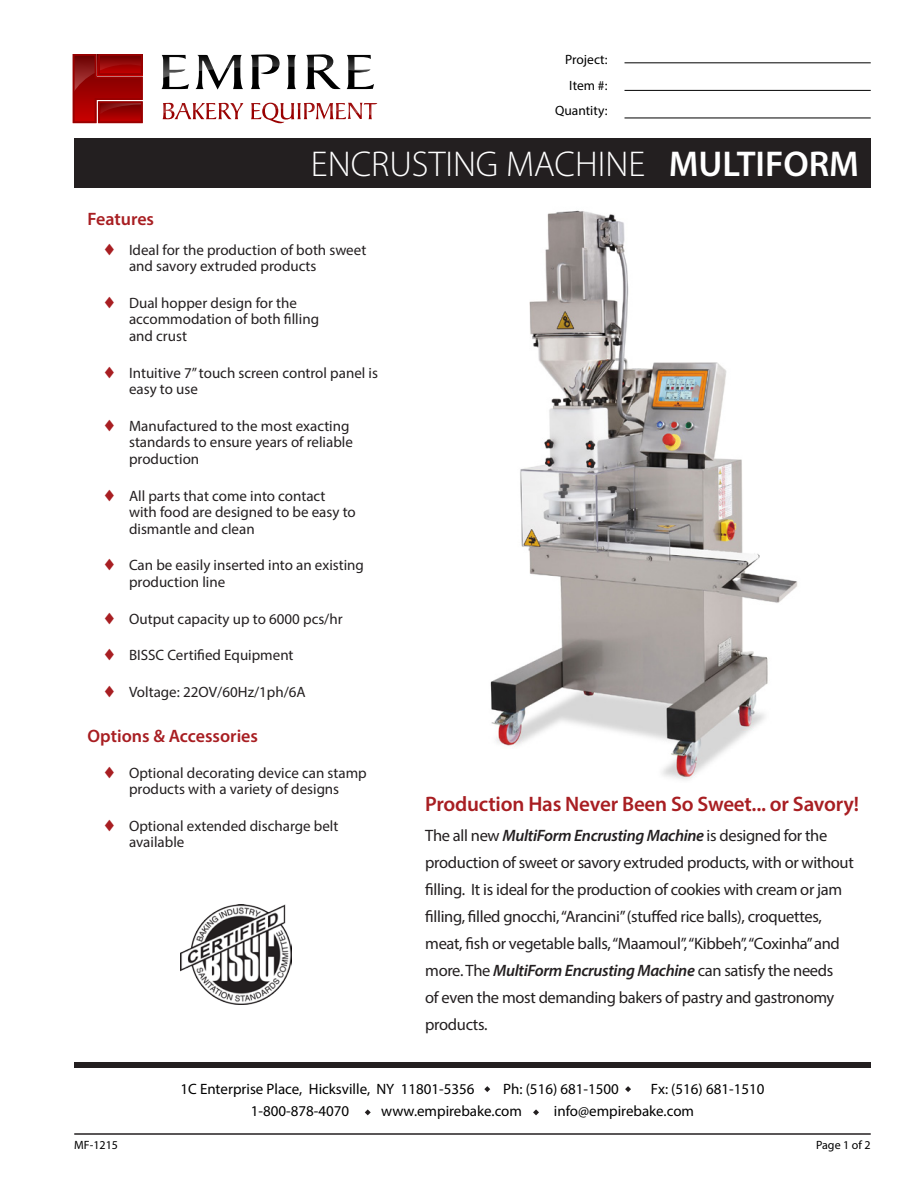
<style>
.page{position:relative;width:918px;height:1188px;background:#fff}
.page>*{position:absolute;margin:0;border:0;box-sizing:border-box;transform-origin:0 0}
.t1{font:300 36px "Myriad Pro";color:#fff}
.t2{font:600 21px "Myriad Pro";letter-spacing:-.01em;color:#a81e22}
.List_Title{font:600 18px "Myriad Pro";color:#a81e22}
.t3{font:16.5px/27px "Myriad Pro";letter-spacing:-.02em;color:#231f20}
.t4{font:15px/16.5px "Myriad Pro";color:#231f20}
.t5{font:15px "Myriad Pro";color:#000}
.t6{font:13.5px/25.5px "Myriad Pro";color:#000;text-align:right}
.t7{font:12px "Myriad Pro";color:#000}
.s1{font-weight:600}
.s2{color:#a81e22}
.s3{font-weight:600;font-style:italic}
</style>
<div class="page">
<hr style="left:74px;top:1133px;width:797px;height:2px;background:#231f20">
<div style="left:74px;top:138px;width:797px;height:49px;background:#231f20"></div>
<div style="left:74px;top:1062px;width:797px;height:6px;background:#231f20"></div>
<svg style="left:484px;top:1086px;width:6px;height:6px"></svg>
<svg style="left:533px;top:1109px;width:6px;height:6px"></svg>
<svg style="left:365px;top:1109px;width:6px;height:6px"></svg>
<svg style="left:625px;top:1086px;width:6px;height:6px"></svg>
<hr style="left:625px;top:63px;width:246px;height:1px;background:#000">
<hr style="left:625px;top:90px;width:246px;height:1px;background:#000">
<hr style="left:625px;top:118px;width:246px;height:1px;background:#000">
<img style="left:181px;top:905px;width:110px;height:100px">
<svg style="left:73px;top:54px;width:70px;height:69px;background:#9c0909"></svg>
<svg style="left:163px;top:103px;width:214px;height:20px"></svg>
<svg style="left:161px;top:54px;width:213px;height:36px"></svg>
<img style="left:490px;top:210px;width:308px;height:570px">
<p class="t6" style="left:555px;top:47px;width:54px">Project:<br>Item #:<br>Quantity:</p>
<p class="List_Title" style="left:88px;top:208px;width:68px">Features</p>
<p class="t1" style="left:311px;top:142px;width:550px">ENCRUSTING MACHINE <span class="s1">MULTIFORM</span></p>
<p class="t4" style="left:129px;top:241px;width:239px;text-indent:-27px"><span class="s2">♦</span> Ideal for the production of both sweet and savory extruded products</p>
<p class="t4" style="left:129px;top:294px;width:192px;text-indent:-27px"><span class="s2">♦</span> Dual hopper design for the accommodation of both filling and crust</p>
<p class="t4" style="left:129px;top:364px;width:250px;text-indent:-27px"><span class="s2">♦</span> Intuitive 7” touch screen control panel is easy to use</p>
<p class="t4" style="left:129px;top:417px;width:225px;text-indent:-27px"><span class="s2">♦</span> Manufactured to the most exacting standards to ensure years of reliable production</p>
<p class="t4" style="left:129px;top:487px;width:228px;text-indent:-27px"><span class="s2">♦</span> All parts that come into contact with food are designed to be easy to dismantle and clean</p>
<p class="t4" style="left:129px;top:557px;width:236px;text-indent:-27px"><span class="s2">♦</span> Can be easily inserted into an existing production line</p>
<p class="t4" style="left:102px;top:610px;width:242px"><span class="s2">♦</span> Output capacity up to 6000 pcs/hr</p>
<p class="t4" style="left:102px;top:647px;width:193px"><span class="s2">♦</span> BISSC Certified Equipment</p>
<p class="t4" style="left:102px;top:684px;width:205px"><span class="s2">♦</span> Voltage: 22OV/60Hz/1ph/6A</p>
<p class="List_Title" style="left:88px;top:725px;width:172px">Options &amp; Accessories</p>
<p class="t4" style="left:102px;top:764px;width:266px;text-align:center"><span class="s2">♦</span> Optional decorating device can stamp products with a variety of designs</p>
<p class="t4" style="left:129px;top:817px;width:211px;text-indent:-27px"><span class="s2">♦</span> Optional extended discharge belt available</p>
<p class="t2" style="left:425px;top:791px;width:435px">Production Has Never Been So Sweet... or Savory!</p>
<p class="t3" style="left:425px;top:822px;width:430px">The all new <span class="s3">MultiForm Encrusting Machine</span> is designed for the production of sweet or savory extruded products, with or without filling. It is ideal for the production of cookies with cream or jam filling, filled gnocchi, “Arancini” (stuffed rice balls), croquettes, meat, fish or vegetable balls, “Maamoul”, “Kibbeh”, “Coxinha” and more. The <span class="s3">MultiForm Encrusting Machine</span> can satisfy the needs<br>of even the most demanding bakers of pastry and gastronomy products.</p>
<p class="t7" style="left:74px;top:1137px;width:45px">MF-1215</p>
<p class="t5" style="left:180px;top:1080px;width:296px">1C Enterprise Place, Hicksville, NY 11801-5356</p>
<p class="t5" style="left:503px;top:1080px;width:117px">Ph: (516) 681-1500</p>
<p class="t5" style="left:651px;top:1080px;width:115px">Fx: (516) 681-1510</p>
<p class="t5" style="left:251px;top:1102px;width:100px">1-800-878-4070</p>
<p class="t5" style="left:381px;top:1102px;width:142px">www.empirebake.com</p>
<p class="t5" style="left:554px;top:1102px;width:142px">info@empirebake.com</p>
<p class="t7" style="left:816px;top:1137px;width:56px">Page 1 of 2</p>
</div>
